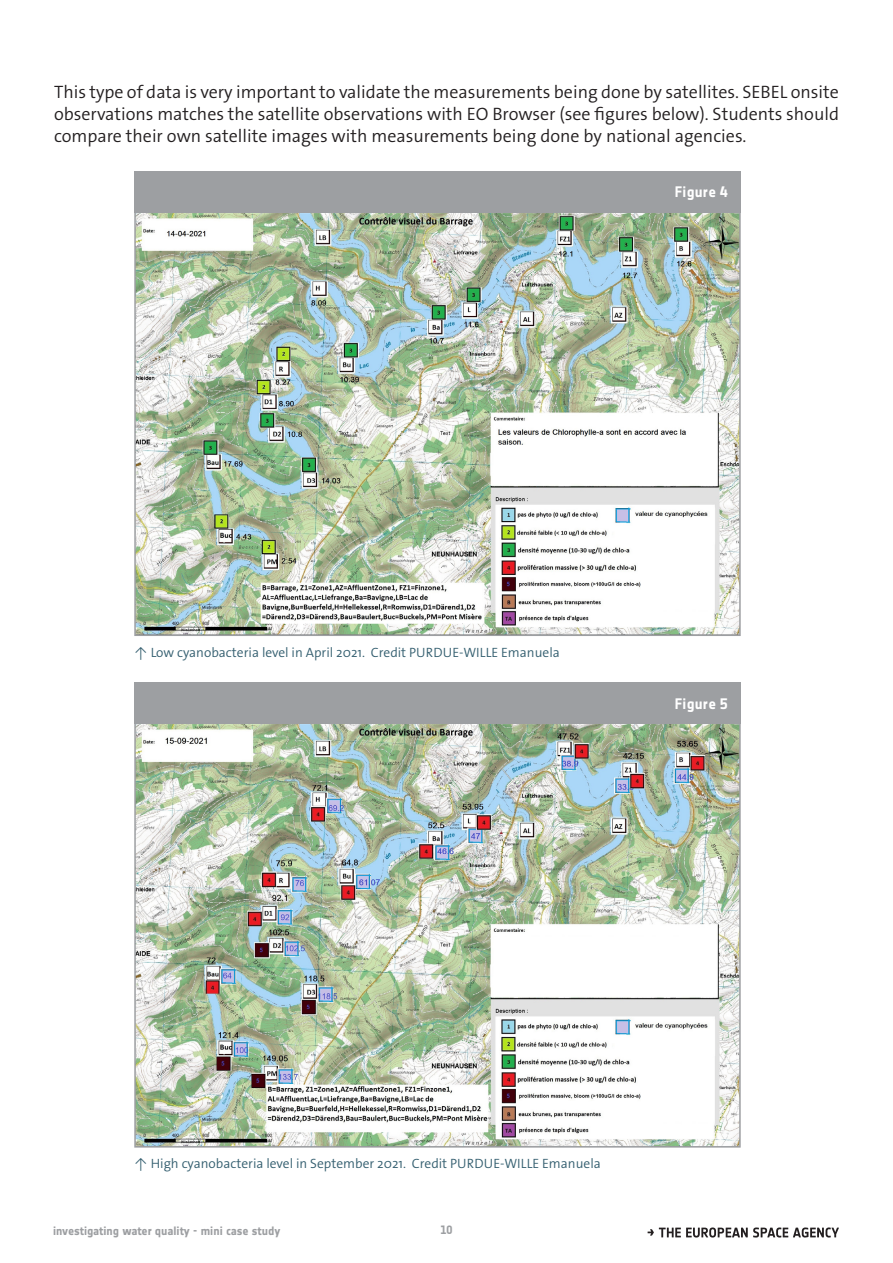
<style>
.page{position:relative;width:893px;height:1263px;background:#fff}
.page>*{position:absolute;margin:0;border:0;box-sizing:border-box;transform-origin:0 0}
.Text{font:300 18px/21.6px "The Sans Os F";color:#231f20;text-align:justify}
.t1{font:700 15px "Notes Esa";letter-spacing:.02em;color:#fff}
.t2{font:300 13.5px "The Sans Os F";color:#335e6f}
.t3{font:700 12px "Notes Esa";letter-spacing:-.005em;color:#9d9fa2}
.t4{font:12px "Notes Style Bold Tf";color:#9d9fa2}
</style>
<div class="page">
<svg style="left:648px;top:1227px;width:191px;height:10px"></svg>
<img style="left:137px;top:212px;width:601px;height:421px">
<div style="left:134px;top:171px;width:607px;height:41px;background:#9d9fa2"></div>
<img style="left:137px;top:724px;width:601px;height:420px">
<div style="left:134px;top:682px;width:607px;height:42px;background:#9d9fa2"></div>
<p class="Text" style="left:54px;top:82px;width:786px">This type of data is very important to validate the measurements being done by satellites. SEBEL onsite observations matches the satellite observations with EO Browser (see figures below). Students should compare their own satellite images with measurements being done by national agencies.</p>
<p class="t1" style="left:675px;top:183px;width:55px">Figure 4</p>
<p class="t2" style="left:134px;top:644px;width:427px">↑ Low cyanobacteria level in April 2021. Credit PURDUE-WILLE Emanuela</p>
<p class="t1" style="left:675px;top:695px;width:55px">Figure 5</p>
<p class="t2" style="left:134px;top:1155px;width:468px">↑ High cyanobacteria level in September 2021. Credit PURDUE-WILLE Emanuela</p>
<p class="t3" style="left:53px;top:1224px;width:229px">investigating water quality - mini case study</p>
<p class="t4" style="left:440px;top:1223px;width:13px">10</p>
</div>
